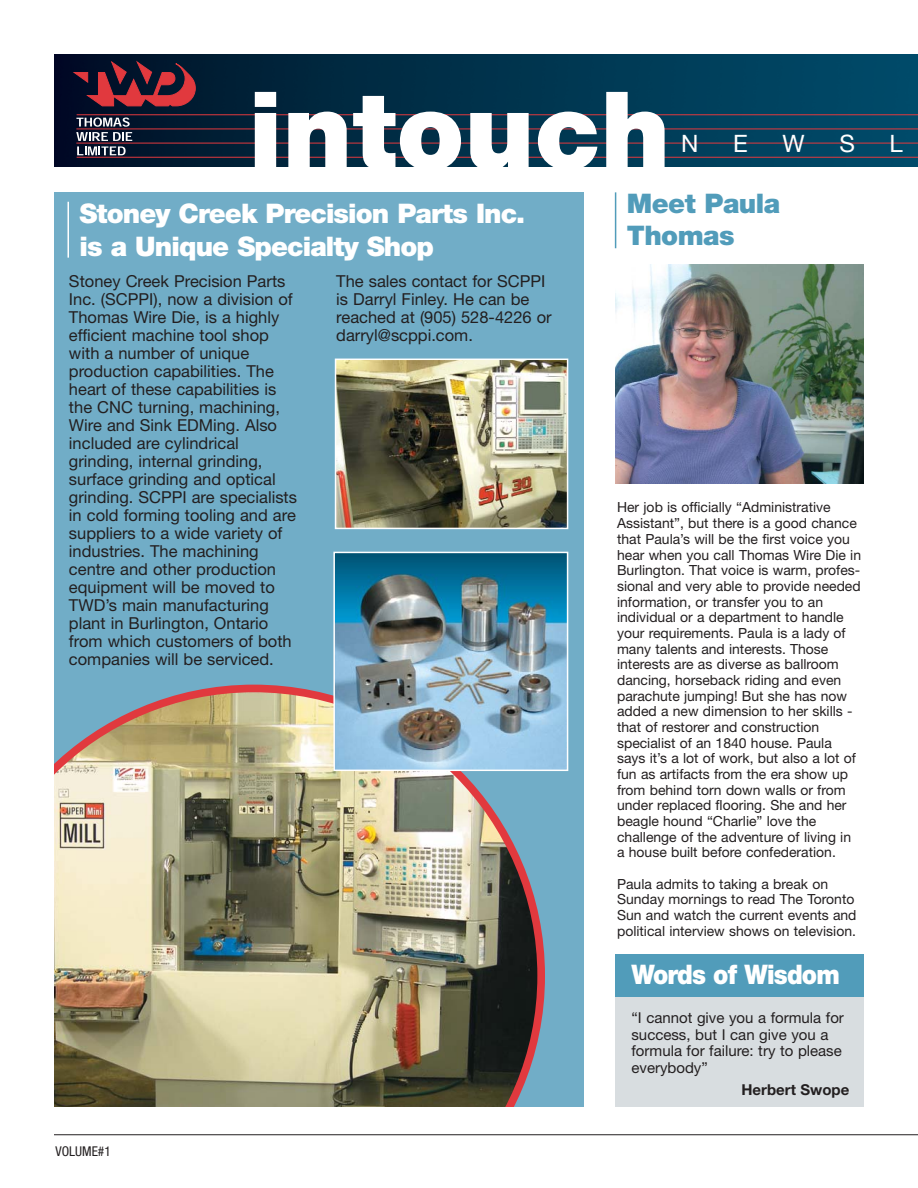
<style>
.page{position:relative;width:918px;height:1188px;background:#fff}
.page>*{position:absolute;margin:0;border:0;box-sizing:border-box;transform-origin:0 0}
.t1{font:900 108px "Helvetica Neue";color:#fff}
.t2{font:900 27px/32.4px "Helvetica Neue";letter-spacing:-.035em;color:#fff}
.t3{font:900 27px/31.5px "Helvetica Neue";letter-spacing:-.02em;color:#519cba}
.t4{font:900 27px "Helvetica Neue";letter-spacing:-.035em;color:#fff;scale:.9 1}
.t5{font:24px "Helvetica Neue";color:#fff}
.t6{font:16.5px/18px "Helvetica Neue";color:#231f20}
.t7{font:15px/16.5px "Helvetica Neue";color:#231f20}
.t8{font:700 15px "Helvetica Neue";color:#231f20}
.t9{font:13.95px/15.8px "Helvetica Neue";color:#231f20}
.t10{font:condensed 13.5px "Helvetica Neue";color:#231f20}
</style>
<div class="page">
<div style="left:54px;top:192px;width:529px;height:915px;background:#71adc7"></div>
<div style="left:616px;top:982px;width:248px;height:125px;background:#d8dde0"></div>
<hr style="left:54px;top:1134px;width:864px;height:1px;background:#231f20">
<div style="left:616px;top:954px;width:248px;height:43px;background:#519cba"></div>
<img style="left:616px;top:264px;width:248px;height:219px">
<img style="left:54px;top:54px;width:864px;height:112px">
<svg style="left:74px;top:58px;width:122px;height:48px;background:#552131"></svg>
<svg style="left:76px;top:118px;width:56px;height:37px"></svg>
<hr style="left:77px;top:114px;width:841px;height:1px;background:#e1393e">
<hr style="left:76px;top:129px;width:842px;height:1px;background:#e1393e">
<hr style="left:76px;top:143px;width:842px;height:1px;background:#e1393e">
<hr style="left:77px;top:157px;width:841px;height:1px;background:#e1393e">
<hr style="left:615px;top:192px;width:1px;height:56px;background:#519cba">
<hr style="left:68px;top:202px;width:1px;height:56px;background:#fff">
<img style="left:54px;top:685px;width:491px;height:422px">
<img style="left:338px;top:362px;width:227px;height:164px">
<div style="left:335px;top:359px;width:233px;height:170px;border:2px solid #fff"></div>
<img style="left:336px;top:555px;width:229px;height:213px">
<div style="left:333px;top:552px;width:235px;height:219px;border:2px solid #fff"></div>
<h1 class="t1" style="left:249px;top:92px;width:423px">intouch</h1>
<h3 class="t5" style="left:681px;top:135px;width:19px">N</h3>
<h3 class="t5" style="left:733px;top:135px;width:16px">E</h3>
<h3 class="t5" style="left:783px;top:135px;width:24px">W</h3>
<h3 class="t5" style="left:839px;top:135px;width:17px">S</h3>
<h3 class="t5" style="left:890px;top:135px;width:15px">L</h3>
<h2 class="t2" style="left:79px;top:200px;width:447px">Stoney Creek Precision Parts Inc. is a Unique Specialty Shop</h2>
<p class="t6" style="left:69px;top:273px;width:230px">Stoney Creek Precision Parts<br>Inc. (SCPPI), now a division of<br>Thomas Wire Die, is a highly efficient machine tool shop with a number of unique production capabilities. The heart of these capabilities is the CNC turning, machining,<br>Wire and Sink EDMing. Also included are cylindrical grinding, internal grinding, surface grinding and optical grinding. SCPPI are specialists in cold forming tooling and are suppliers to a wide variety of industries. The machining centre and other production equipment will be moved to<br>TWD’s main manufacturing plant in Burlington, Ontario from which customers of both companies will be serviced.</p>
<p class="t6" style="left:336px;top:273px;width:217px">The sales contact for SCPPI is Darryl Finley. He can be reached at (905) 528-4226 or darryl@scppi.com.</p>
<p class="t10" style="left:56px;top:1146px;width:57px">VOLUME#1</p>
<h2 class="t3" style="left:627px;top:190px;width:155px">Meet Paula<br>Thomas</h2>
<p class="t9" style="left:617px;top:501px;width:245px">Her job is officially “Administrative Assistant”, but there is a good chance that Paula’s will be the first voice you hear when you call Thomas Wire Die in Burlington. That voice is warm, profes&shy;sional and very able to provide needed information, or transfer you to an individual or a department to handle your requirements. Paula is a lady of many talents and interests. Those interests are as diverse as ballroom dancing, horseback riding and even parachute jumping! But she has now added a new dimension to her skills - that of restorer and construction specialist of an 1840 house. Paula says it’s a lot of work, but also a lot of fun as artifacts from the era show up from behind torn down walls or from under replaced flooring. She and her beagle hound “Charlie” love the challenge of the adventure of living in a house built before confederation.</p>
<p class="t9" style="left:617px;top:877px;width:241px">Paula admits to taking a break on Sunday mornings to read The Toronto Sun and watch the current events and political interview shows on television.</p>
<h2 class="t4" style="left:631px;top:965px;width:233px">Words of Wisdom</h2>
<p class="t7" style="left:632px;top:1011px;width:214px">“I cannot give you a formula for success, but I can give you a formula for failure: try to please everybody”</p>
<p class="t8" style="left:742px;top:1085px;width:109px">Herbert Swope</p>
</div>
